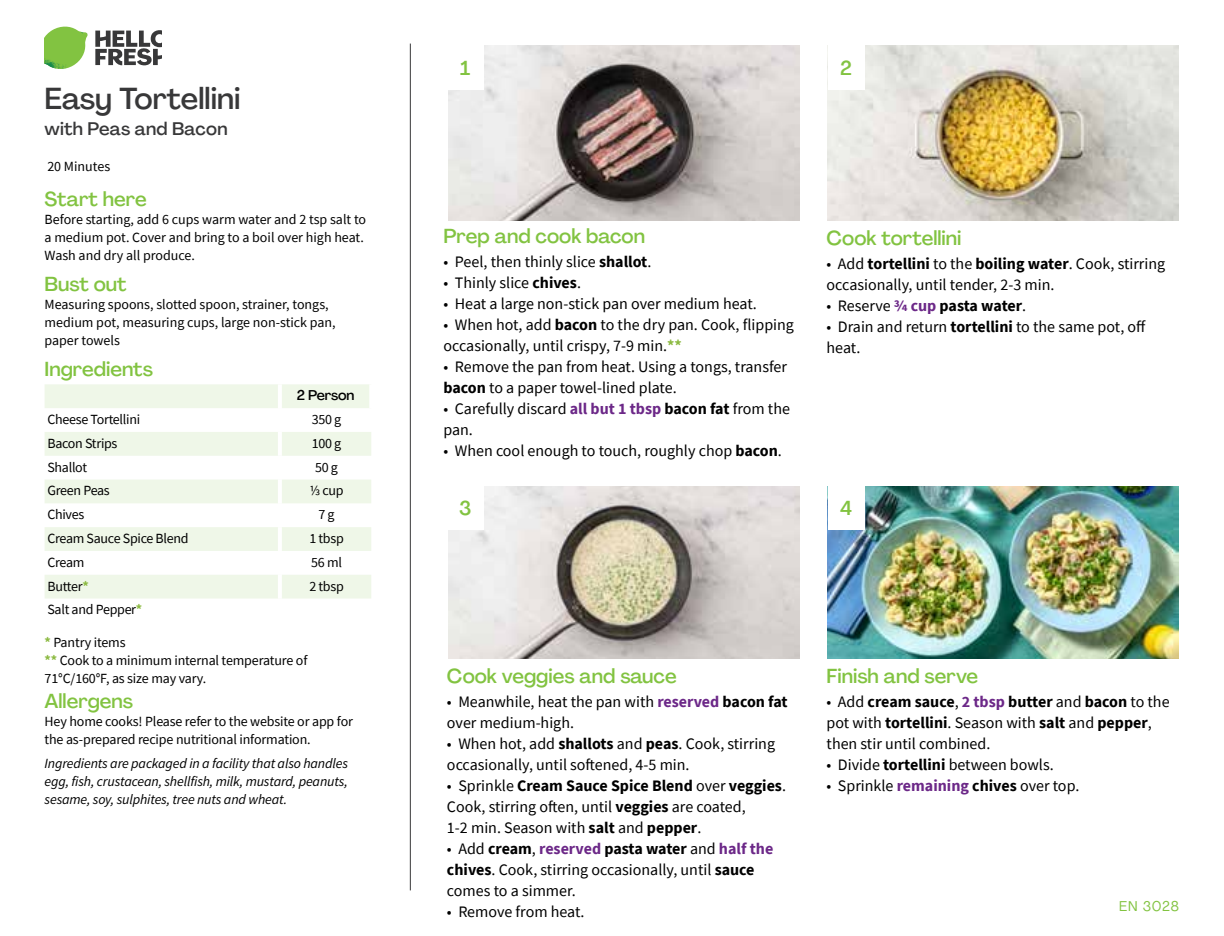
<style>
.page{position:relative;width:1224px;height:936px;background:#fff}
.page>*{position:absolute;margin:0;border:0;box-sizing:border-box;transform-origin:0 0}
.t1{font:500 30px "Agrandir";color:#383839}
.t2{font:500 20px "Agrandir";color:#82c341}
.t3{font:500 18px "Agrandir";letter-spacing:.01em;color:#383839}
.t4{font:16px/21px "Source Sans Pro";color:#000}
.t5{font:700 16px "Source Sans Pro";letter-spacing:-.01em;color:#000}
.t6{font:14px/18px "Source Sans Pro";letter-spacing:-.01em;color:#000}
.t7{font:italic 14px/18px "Source Sans Pro";letter-spacing:-.01em;color:#000;text-align:justify}
.t8{font:500 14px "Agrandir";letter-spacing:-.01em;color:#000}
.t9{font:14px "Agrandir";letter-spacing:.05em;color:#82c341}
.s1{font-weight:700;color:#8cba42}
.s2{font-weight:700}
.s3{font-weight:700;color:#6c2888}
.s4{font-weight:400}
.s5{color:#6c2888}
</style>
<div class="page">
<svg style="left:95px;top:30px;width:67px;height:35px"></svg>
<svg style="left:45px;top:27px;width:41px;height:28px"></svg>
<img style="left:65px;top:27px;width:23px;height:18px">
<img style="left:45px;top:44px;width:38px;height:7px">
<img style="left:45px;top:47px;width:36px;height:22px">
<img style="left:64px;top:51px;width:19px;height:18px">
<hr style="left:410px;top:44px;width:1px;height:846px;background:#383839">
<svg style="left:45px;top:384px;width:326px;height:215px;fill:#eff7e8"></svg>
<hr style="left:278px;top:384px;width:4px;height:24px;background:#fff">
<hr style="left:369px;top:384px;width:4px;height:24px;background:#fff">
<hr style="left:278px;top:408px;width:4px;height:24px;background:#fff">
<hr style="left:278px;top:432px;width:4px;height:24px;background:#fff">
<hr style="left:278px;top:456px;width:4px;height:24px;background:#fff">
<hr style="left:278px;top:480px;width:4px;height:23px;background:#fff">
<hr style="left:278px;top:503px;width:4px;height:24px;background:#fff">
<hr style="left:278px;top:527px;width:4px;height:24px;background:#fff">
<hr style="left:278px;top:551px;width:4px;height:24px;background:#fff">
<hr style="left:278px;top:575px;width:4px;height:24px;background:#fff">
<img style="left:448px;top:46px;width:351px;height:174px">
<img style="left:448px;top:486px;width:351px;height:172px">
<img style="left:828px;top:46px;width:351px;height:174px">
<img style="left:828px;top:486px;width:351px;height:172px">
<div style="left:447px;top:46px;width:37px;height:44px;background:#fff"></div>
<div style="left:447px;top:486px;width:37px;height:44px;background:#fff"></div>
<div style="left:828px;top:46px;width:36px;height:44px;background:#fff"></div>
<div style="left:828px;top:486px;width:36px;height:44px;background:#fff"></div>
<h1 class="t1" style="left:45px;top:80px;width:198px">Easy Tortellini</h1>
<p class="t3" style="left:45px;top:118px;width:184px">with Peas and Bacon</p>
<p class="t6" style="left:47px;top:157px;width:64px">20 Minutes</p>
<p class="t2" style="left:45px;top:187px;width:104px">Start here</p>
<p class="t6" style="left:45px;top:210px;width:323px">Before starting, add 6 cups warm water and 2 tsp salt to a medium pot. Cover and bring to a boil over high heat.<br>Wash and dry all produce.</p>
<p class="t2" style="left:45px;top:272px;width:84px">Bust out</p>
<p class="t6" style="left:45px;top:296px;width:293px">Measuring spoons, slotted spoon, strainer, tongs, medium pot, measuring cups, large non-stick pan, paper towels</p>
<p class="t2" style="left:45px;top:357px;width:110px">Ingredients</p>
<p class="t8" style="left:297px;top:387px;width:59px">2 Person</p>
<p class="t6" style="left:47px;top:410px;width:94px">Cheese Tortellini</p>
<p class="t6" style="left:312px;top:410px;width:31px">350 g</p>
<p class="t6" style="left:47px;top:434px;width:72px">Bacon Strips</p>
<p class="t6" style="left:312px;top:434px;width:31px">100 g</p>
<p class="t6" style="left:47px;top:458px;width:41px">Shallot</p>
<p class="t6" style="left:315px;top:458px;width:24px">50 g</p>
<p class="t6" style="left:47px;top:482px;width:64px">Green Peas</p>
<p class="t6" style="left:309px;top:482px;width:36px">1/3 cup</p>
<p class="t6" style="left:47px;top:505px;width:38px">Chives</p>
<p class="t6" style="left:318px;top:505px;width:18px">7 g</p>
<p class="t6" style="left:47px;top:529px;width:143px">Cream Sauce Spice Blend</p>
<p class="t6" style="left:309px;top:529px;width:36px">1 tbsp</p>
<p class="t6" style="left:47px;top:553px;width:39px">Cream</p>
<p class="t6" style="left:311px;top:553px;width:32px">56 ml</p>
<p class="t6" style="left:47px;top:577px;width:43px">Butter<span class="s1">*</span></p>
<p class="t6" style="left:309px;top:577px;width:36px">2 tbsp</p>
<p class="t6" style="left:47px;top:601px;width:96px">Salt and Pepper<span class="s1">*</span></p>
<p class="t6" style="left:45px;top:633px;width:264px"><span class="s1">*</span> Pantry items<br><span class="s1">**</span> Cook to a minimum internal temperature of<br>71°C/160°F, as size may vary.</p>
<p class="t2" style="left:45px;top:689px;width:90px">Allergens</p>
<p class="t6" style="left:45px;top:713px;width:310px">Hey home cooks! Please refer to the website or app for the as-prepared recipe nutritional information.</p>
<p class="t7" style="left:45px;top:754px;width:305px">Ingredients are packaged in a facility that also handles egg, fish, crustacean, shellfish, milk, mustard, peanuts, sesame, soy, sulphites, tree nuts and wheat.</p>
<p class="t2" style="left:460px;top:56px;width:12px">1</p>
<p class="t2" style="left:840px;top:56px;width:13px">2</p>
<p class="t2" style="left:444px;top:223px;width:203px">Prep and cook bacon</p>
<p class="t4" style="left:444px;top:251px;width:209px">• Peel, then thinly slice <span class="s2">shallot</span>.</p>
<p class="t4" style="left:444px;top:272px;width:139px">• Thinly slice <span class="s2">chives</span>.</p>
<p class="t4" style="left:444px;top:293px;width:315px">• Heat a large non-stick pan over medium heat.</p>
<p class="t4" style="left:444px;top:314px;width:352px">• When hot, add <span class="s2">bacon</span> to the dry pan. Cook, flipping occasionally, until crispy, 7-9 min.<span class="s1">**</span></p>
<p class="t4" style="left:444px;top:356px;width:345px">• Remove the pan from heat. Using a tongs, transfer <span class="s2">bacon</span> to a paper towel-lined plate.</p>
<p class="t4" style="left:444px;top:398px;width:348px">• Carefully discard <span class="s3">all but 1 tbsp</span> <span class="s2">bacon fat</span> from the pan.</p>
<p class="t4" style="left:444px;top:440px;width:340px">• When cool enough to touch, roughly chop <span class="s2">bacon</span>.</p>
<p class="t2" style="left:459px;top:496px;width:14px">3</p>
<p class="t2" style="left:827px;top:225px;width:136px">Cook tortellini</p>
<p class="t4" style="left:827px;top:253px;width:340px">• Add <span class="s2">tortellini</span> to the <span class="s2">boiling water</span>. Cook, stirring occasionally, until tender, 2-3 min.</p>
<p class="t5" style="left:827px;top:295px;width:201px"><span class="s4">• Reserve</span> <span class="s5">3/4 cup</span> pasta water<span class="s4">.</span></p>
<p class="t4" style="left:827px;top:316px;width:321px">• Drain and return <span class="s2">tortellini</span> to the same pot, off heat.</p>
<p class="t2" style="left:840px;top:496px;width:14px">4</p>
<p class="t2" style="left:447px;top:664px;width:231px">Cook veggies and sauce</p>
<p class="t4" style="left:447px;top:691px;width:342px">• Meanwhile, heat the pan with <span class="s3">reserved</span> <span class="s2">bacon fat </span>over medium-high.</p>
<p class="t4" style="left:447px;top:733px;width:330px">• When hot, add <span class="s2">shallots</span> and <span class="s2">peas</span>. Cook, stirring occasionally, until softened, 4-5 min.</p>
<p class="t4" style="left:447px;top:775px;width:341px">• Sprinkle <span class="s2">Cream Sauce Spice Blend</span> over <span class="s2">veggies</span>.<br>Cook, stirring often, until <span class="s2">veggies</span> are coated,<br>1-2 min. Season with <span class="s2">salt</span> and <span class="s2">pepper</span>.</p>
<p class="t4" style="left:447px;top:838px;width:328px">• Add <span class="s2">cream</span>, <span class="s3">reserved</span> <span class="s2">pasta water</span> and <span class="s3">half the </span><span class="s2">chives</span>. Cook, stirring occasionally, until <span class="s2">sauce </span>comes to a simmer.</p>
<p class="t4" style="left:447px;top:901px;width:139px">• Remove from heat.</p>
<p class="t2" style="left:827px;top:664px;width:153px">Finish and serve</p>
<p class="t4" style="left:827px;top:691px;width:345px">• Add <span class="s2">cream sauce</span>, <span class="s3">2 tbsp</span> <span class="s2">butter</span> and <span class="s2">bacon</span> to the pot with <span class="s2">tortellini</span>. Season with <span class="s2">salt</span> and <span class="s2">pepper</span>, then stir until combined.</p>
<p class="t4" style="left:827px;top:754px;width:229px">• Divide <span class="s2">tortellini</span> between bowls.</p>
<p class="t4" style="left:827px;top:775px;width:254px">• Sprinkle <span class="s3">remaining</span> <span class="s2">chives</span> over top.</p>
<p class="t9" style="left:1119px;top:897px;width:61px">EN 3028</p>
</div>
